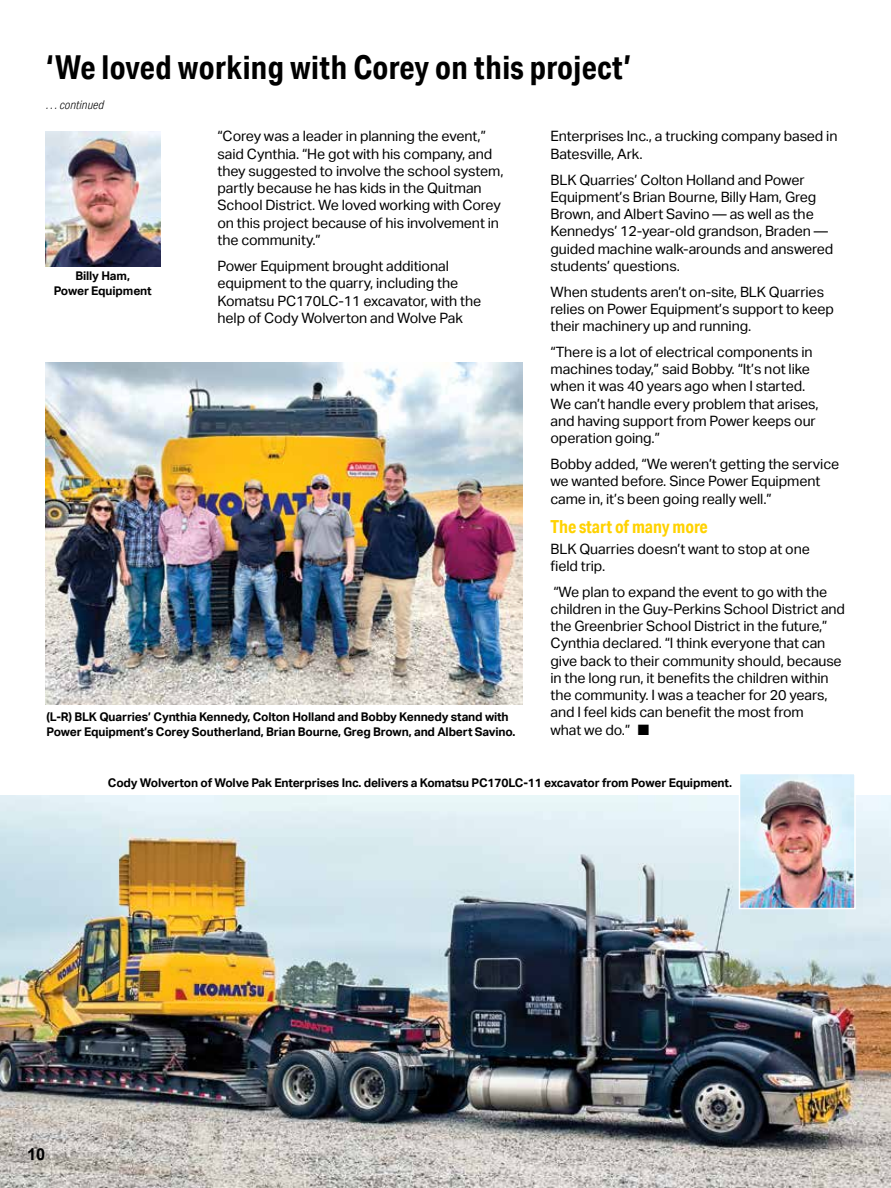
<style>
.page{position:relative;width:891px;height:1188px;background:#fff}
.page>*{position:absolute;margin:0;border:0;box-sizing:border-box;transform-origin:0 0}
.t1{font:700 33px "Aktiv Grotesk Cd";letter-spacing:.01em;color:#000}
.t2{font:700 18px "Aktiv Grotesk Cd";letter-spacing:-.005em;color:#ffd200}
.t3{font:700 16.5px "Arial";color:#000}
.t4{font:14.25px/17.2px "Aktiv Grotesk";letter-spacing:-.005em;color:#000}
.t5{font:700 12px/15px "Aktiv Grotesk";letter-spacing:-.01em;color:#000}
.t6{font:italic 300 12px "Aktiv Grotesk Cd";color:#000}
</style>
<div class="page">
<img style="left:0;top:796px;width:891px;height:392px">
<img style="left:45px;top:362px;width:477px;height:343px">
<img style="left:45px;top:131px;width:115px;height:135px">
<img style="left:742px;top:776px;width:111px;height:130px">
<div style="left:739px;top:773px;width:117px;height:136px;border:2px solid #fff"></div>
<h1 class="t1" style="left:46px;top:47px;width:586px">‘We loved working with Corey on this project’</h1>
<p class="t6" style="left:46px;top:98px;width:59px">. . . continued</p>
<p class="t5" style="left:54px;top:269px;width:100px;text-align:center">Billy Ham,<br>Power Equipment</p>
<p class="t4" style="left:218px;top:128px;width:288px">“Corey was a leader in planning the event,” said Cynthia. “He got with his company, and they suggested to involve the school system, partly because he has kids in the Quitman School District. We loved working with Corey on this project because of his involvement in the community.”</p>
<p class="t4" style="left:218px;top:258px;width:265px">Power Equipment brought additional equipment to the quarry, including the Komatsu PC170LC-11 excavator, with the help of Cody Wolverton and Wolve Pak</p>
<p class="t5" style="left:46px;top:709px;width:471px">(L-R) BLK Quarries’ Cynthia Kennedy, Colton Holland and Bobby Kennedy stand with<br>Power Equipment’s Corey Southerland, Brian Bourne, Greg Brown, and Albert Savino.</p>
<p class="t4" style="left:550px;top:128px;width:288px">Enterprises Inc., a trucking company based in<br>Batesville, Ark.</p>
<p class="t4" style="left:550px;top:171px;width:284px">BLK Quarries’ Colton Holland and Power Equipment’s Brian Bourne, Billy Ham, Greg Brown, and Albert Savino — as well as the Kennedys’ 12-year-old grandson, Braden — guided machine walk-arounds and answered students’ questions.</p>
<p class="t4" style="left:550px;top:283px;width:285px">When students aren’t on-site, BLK Quarries relies on Power Equipment’s support to keep their machinery up and running.</p>
<p class="t4" style="left:550px;top:343px;width:270px">“There is a lot of electrical components in machines today,” said Bobby. “It’s not like when it was 40 years ago when I started.<br>We can’t handle every problem that arises, and having support from Power keeps our operation going.”</p>
<p class="t4" style="left:550px;top:456px;width:290px">Bobby added, “We weren’t getting the service we wanted before. Since Power Equipment came in, it’s been going really well.”</p>
<p class="t2" style="left:550px;top:516px;width:159px">The start of many more</p>
<p class="t4" style="left:550px;top:540px;width:261px">BLK Quarries doesn’t want to stop at one field trip.</p>
<p class="t4" style="left:550px;top:583px;width:296px">“We plan to expand the event to go with the children in the Guy-Perkins School District and the Greenbrier School District in the future,” Cynthia declared. “I think everyone that can give back to their community should, because in the long run, it benefits the children within the community. I was a teacher for 20 years, and I feel kids can benefit the most from<br>what we do.” ■</p>
<p class="t5" style="left:108px;top:775px;width:626px">Cody Wolverton of Wolve Pak Enterprises Inc. delivers a Komatsu PC170LC-11 excavator from Power Equipment.</p>
<p class="t3" style="left:27px;top:1144px;width:20px">10</p>
</div>
